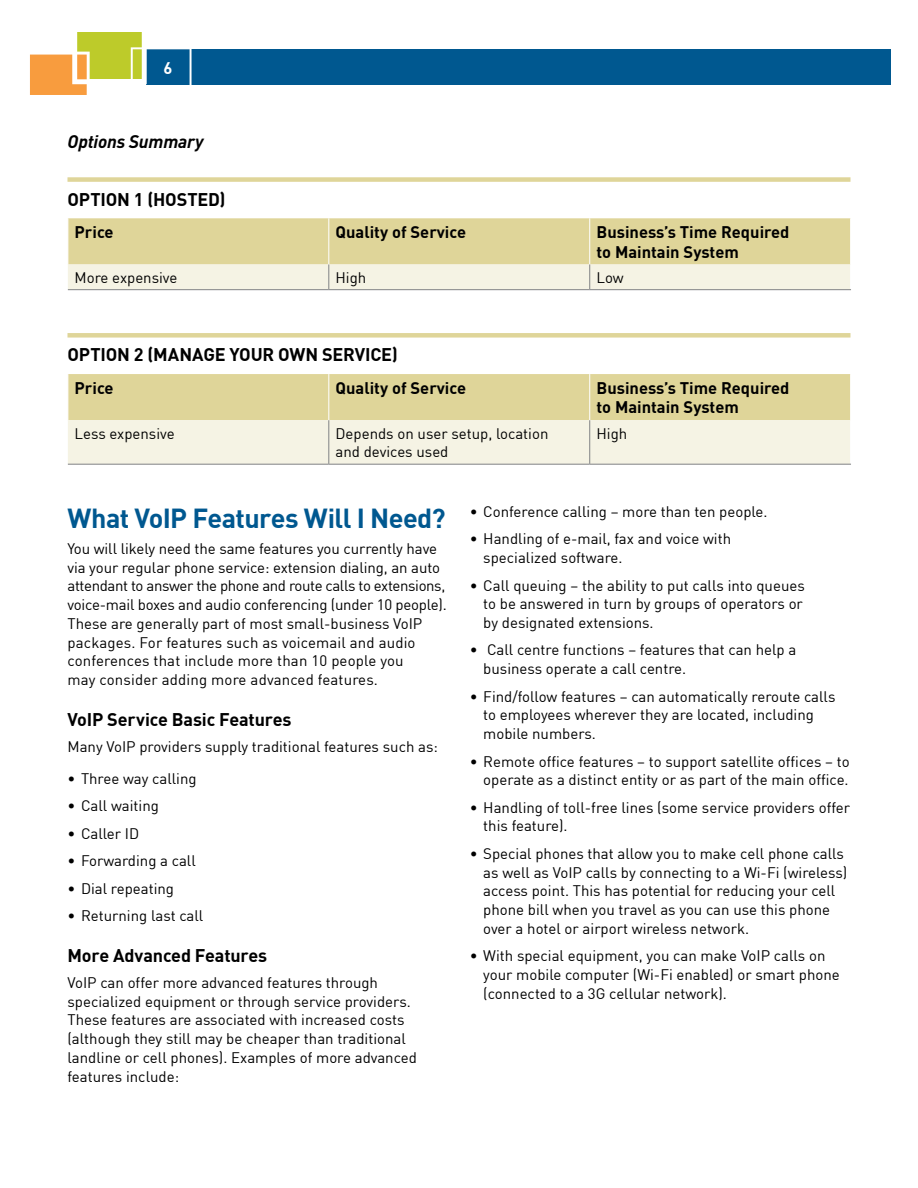
<style>
.page{position:relative;width:918px;height:1188px;background:#fff}
.page>*{position:absolute;margin:0;border:0;box-sizing:border-box;transform-origin:0 0}
.t1{font:700 27px "DIN";letter-spacing:-.02em;color:#005890}
.Body_title{font:700 18px "DIN";letter-spacing:-.01em;color:#000}
.Body_title-2{font:italic 700 18px "DIN";letter-spacing:-.01em;color:#000}
.Table_header{font:700 16.5px/19.8px "DIN";color:#000}
.t2{font:700 16.5px "DIN";color:#fff}
.Body{font:15px/18.8px "DIN";color:#000}
.Table_body{font:15px/18.8px "DIN";color:#000}
</style>
<div class="page">
<div style="left:147px;top:50px;width:744px;height:35px;background:#005890"></div>
<div style="left:68px;top:177px;width:782px;height:5px;background:#dfd599"></div>
<div style="left:68px;top:333px;width:782px;height:5px;background:#dfd599"></div>
<svg style="left:68px;top:218px;width:783px;height:71px;background:#e6dfb3"></svg>
<hr style="left:68px;top:289px;width:261px;height:1px;background:#808285">
<hr style="left:329px;top:289px;width:261px;height:1px;background:#808285">
<hr style="left:590px;top:289px;width:261px;height:1px;background:#808285">
<svg style="left:68px;top:374px;width:782px;height:90px;background:#e9e3bd"></svg>
<hr style="left:68px;top:374px;width:1px;height:46px;background:#fff">
<hr style="left:328px;top:374px;width:1px;height:46px;background:#fff">
<hr style="left:589px;top:374px;width:1px;height:46px;background:#fff">
<hr style="left:328px;top:420px;width:1px;height:44px;background:#808285">
<hr style="left:589px;top:420px;width:1px;height:44px;background:#808285">
<hr style="left:68px;top:464px;width:261px;height:1px;background:#808285">
<hr style="left:329px;top:464px;width:261px;height:1px;background:#808285">
<hr style="left:590px;top:464px;width:261px;height:1px;background:#808285">
<svg style="left:30px;top:32px;width:162px;height:63px"></svg>
<p class="t2" style="left:163px;top:57px;width:10px">6</p>
<p class="Body_title-2" style="left:68px;top:130px;width:138px">Options Summary</p>
<p class="Body_title" style="left:68px;top:187px;width:159px">OPTION 1 (HOSTED)</p>
<p class="Table_header" style="left:75px;top:221px;width:41px">Price</p>
<p class="Table_header" style="left:336px;top:221px;width:132px">Quality of Service</p>
<p class="Table_header" style="left:596px;top:221px;width:195px">Business’s Time Required to Maintain System</p>
<p class="Table_body" style="left:75px;top:268px;width:104px">More expensive</p>
<p class="Table_body" style="left:336px;top:268px;width:32px">High</p>
<p class="Table_body" style="left:596px;top:268px;width:29px">Low</p>
<p class="Body_title" style="left:68px;top:343px;width:332px">OPTION 2 (MANAGE YOUR OWN SERVICE)</p>
<p class="Table_header" style="left:75px;top:377px;width:41px">Price</p>
<p class="Table_header" style="left:336px;top:377px;width:132px">Quality of Service</p>
<p class="Table_header" style="left:596px;top:377px;width:195px">Business’s Time Required to Maintain System</p>
<p class="Table_body" style="left:75px;top:424px;width:102px">Less expensive</p>
<p class="Table_body" style="left:336px;top:424px;width:214px">Depends on user setup, location and devices used</p>
<p class="Table_body" style="left:596px;top:424px;width:32px">High</p>
<h2 class="t1" style="left:68px;top:501px;width:380px">What VoIP Features Will I Need?</h2>
<p class="Body" style="left:68px;top:539px;width:381px">You will likely need the same features you currently have via your regular phone service: extension dialing, an auto attendant to answer the phone and route calls to extensions, voice-mail boxes and audio conferencing (under 10 people).<br>These are generally part of most small-business VoIP packages. For features such as voicemail and audio conferences that include more than 10 people you<br>may consider adding more advanced features.</p>
<p class="Body_title" style="left:68px;top:708px;width:226px">VoIP Service Basic Features</p>
<p class="Body" style="left:68px;top:737px;width:372px">Many VoIP providers supply traditional features such as:</p>
<p class="Body" style="left:68px;top:769px;width:131px">• Three way calling</p>
<p class="Body" style="left:68px;top:796px;width:93px">• Call waiting</p>
<p class="Body" style="left:68px;top:824px;width:73px">• Caller ID</p>
<p class="Body" style="left:68px;top:851px;width:130px">• Forwarding a call</p>
<p class="Body" style="left:68px;top:879px;width:108px">• Dial repeating</p>
<p class="Body" style="left:68px;top:906px;width:137px">• Returning last call</p>
<p class="Body_title" style="left:68px;top:944px;width:201px">More Advanced Features</p>
<p class="Body" style="left:68px;top:973px;width:351px">VoIP can offer more advanced features through specialized equipment or through service providers.<br>These features are associated with increased costs (although they still may be cheaper than traditional landline or cell phones). Examples of more advanced features include:</p>
<p class="Body" style="left:470px;top:502px;width:299px">• Conference calling – more than ten people.</p>
<p class="Body" style="left:483px;top:529px;width:249px;text-indent:-14px">• Handling of e-mail, fax and voice with specialized software.</p>
<p class="Body" style="left:483px;top:576px;width:323px;text-indent:-14px">• Call queuing – the ability to put calls into queues to be answered in turn by groups of operators or by designated extensions.</p>
<p class="Body" style="left:483px;top:640px;width:315px;text-indent:-14px">• Call centre functions – features that can help a business operate a call centre.</p>
<p class="Body" style="left:483px;top:687px;width:354px;text-indent:-14px">• Find/follow features – can automatically reroute calls to employees wherever they are located, including mobile numbers.</p>
<p class="Body" style="left:470px;top:751px;width:381px;text-align:right">• Remote office features – to support satellite offices – to operate as a distinct entity or as part of the main office.</p>
<p class="Body" style="left:483px;top:798px;width:368px;text-indent:-14px">• Handling of toll-free lines (some service providers offer this feature).</p>
<p class="Body" style="left:483px;top:844px;width:365px;text-indent:-14px">• Special phones that allow you to make cell phone calls as well as VoIP calls by connecting to a Wi-Fi (wireless) access point. This has potential for reducing your cell phone bill when you travel as you can use this phone over a hotel or airport wireless network.</p>
<p class="Body" style="left:483px;top:946px;width:358px;text-indent:-14px">• With special equipment, you can make VoIP calls on your mobile computer (Wi-Fi enabled) or smart phone (connected to a 3G cellular network).</p>
</div>
